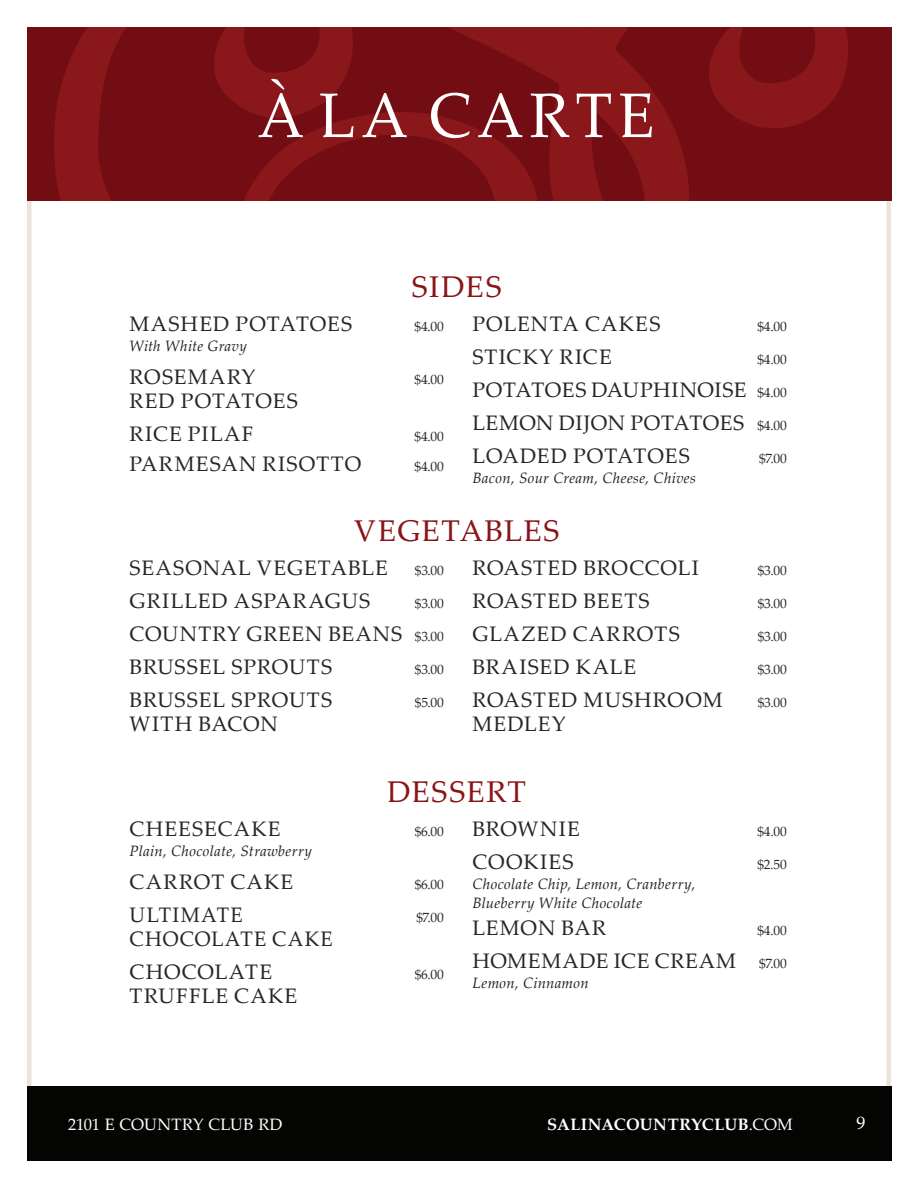
<style>
.page{position:relative;width:918px;height:1188px;background:#fff}
.page>*{position:absolute;margin:0;border:0;box-sizing:border-box;transform-origin:0 0}
.t1{font:63px "Palatino Linotype";letter-spacing:.1em;color:#fff;scale:.95 1}
.t2{font:30px "Palatino Linotype";letter-spacing:.05em;color:#8a1417}
.t3{font:21px/33px "Palatino Linotype";letter-spacing:.045em;color:#262825}
.t4{font:21px/33px "Palatino Linotype";letter-spacing:.045em;color:#262825;scale:.96 1}
.t5{font:21px "Palatino Linotype";letter-spacing:.07em;color:#262825;scale:.96 1}
.t6{font:18px "Palatino Linotype";color:#fff}
.t7{font:700 16.5px "Palatino Linotype";letter-spacing:.015em;color:#fff}
.t8{font:16.5px "Palatino Linotype";letter-spacing:-.005em;color:#fff}
.t9{font:italic 15px/19.5px "Palatino Linotype";letter-spacing:.02em;color:#231f20}
.t10{font:13.5px "Palatino Linotype";letter-spacing:-.005em;color:#262825}
.s1{font-size:13.5px}
.s2{font-weight:400}
</style>
<div class="page">
<div style="left:27px;top:1086px;width:864px;height:75px;background:#040503"></div>
<div style="left:27px;top:27px;width:864px;height:174px;background:#730d14"></div>
<svg style="left:54px;top:27px;width:794px;height:174px"></svg>
<h1 class="t1" style="left:258px;top:79px;width:419px">À LA CARTE</h1>
<h2 class="t2" style="left:412px;top:269px;width:91px">SIDES</h2>
<p class="t3" style="left:473px;top:308px;width:189px">POLENTA CAKES</p>
<p class="t10" style="left:757px;top:319px;width:31px">$4.00</p>
<p class="t3" style="left:473px;top:341px;width:141px">STICKY RICE</p>
<p class="t10" style="left:757px;top:352px;width:31px">$4.00</p>
<p class="t3" style="left:472px;top:374px;width:316px;text-align:justify">POTATOES DAUPHINOISE <span class="s1">$4.00<br></span>LEMON DIJON POTATOES <span class="s1">$4.00<br></span>LOADED POTATOES</p>
<p class="t3" style="left:130px;top:308px;width:224px">MASHED POTATOES</p>
<p class="t10" style="left:415px;top:319px;width:31px">$4.00</p>
<p class="t9" style="left:130px;top:338px;width:119px">With White Gravy</p>
<p class="t3" style="left:130px;top:361px;width:127px">ROSEMARY</p>
<p class="t10" style="left:415px;top:371px;width:31px">$4.00</p>
<p class="t3" style="left:130px;top:385px;width:170px">RED POTATOES<br>RICE PILAF</p>
<p class="t10" style="left:415px;top:428px;width:31px">$4.00</p>
<p class="t10" style="left:759px;top:451px;width:29px">$7.00</p>
<p class="t3" style="left:130px;top:448px;width:233px">PARMESAN RISOTTO</p>
<p class="t10" style="left:415px;top:458px;width:31px">$4.00</p>
<p class="t9" style="left:473px;top:470px;width:225px">Bacon, Sour Cream, Cheese, Chives</p>
<h2 class="t2" style="left:354px;top:513px;width:207px">VEGETABLES</h2>
<p class="t3" style="left:473px;top:552px;width:228px">ROASTED BROCCOLI</p>
<p class="t10" style="left:758px;top:563px;width:31px">$3.00</p>
<p class="t3" style="left:473px;top:585px;width:179px">ROASTED BEETS</p>
<p class="t10" style="left:758px;top:596px;width:31px">$3.00</p>
<p class="t3" style="left:473px;top:618px;width:209px">GLAZED CARROTS</p>
<p class="t10" style="left:758px;top:629px;width:31px">$3.00</p>
<p class="t3" style="left:473px;top:651px;width:165px">BRAISED KALE</p>
<p class="t10" style="left:758px;top:662px;width:31px">$3.00</p>
<p class="t3" style="left:473px;top:684px;width:252px">ROASTED MUSHROOM</p>
<p class="t10" style="left:758px;top:695px;width:31px">$3.00</p>
<p class="t3" style="left:473px;top:708px;width:95px">MEDLEY</p>
<p class="t3" style="left:130px;top:552px;width:260px">SEASONAL VEGETABLE</p>
<p class="t10" style="left:415px;top:563px;width:31px">$3.00</p>
<p class="t3" style="left:130px;top:585px;width:242px">GRILLED ASPARAGUS</p>
<p class="t10" style="left:415px;top:596px;width:31px">$3.00</p>
<p class="t3" style="left:130px;top:618px;width:316px">COUNTRY GREEN BEANS <span class="s1">$3.00<br></span>BRUSSEL SPROUTS</p>
<p class="t10" style="left:415px;top:662px;width:31px">$3.00</p>
<p class="t3" style="left:130px;top:684px;width:204px">BRUSSEL SPROUTS</p>
<p class="t10" style="left:415px;top:695px;width:31px">$5.00</p>
<p class="t3" style="left:130px;top:708px;width:150px">WITH BACON</p>
<h2 class="t2" style="left:387px;top:774px;width:140px">DESSERT</h2>
<p class="t3" style="left:473px;top:813px;width:109px">BROWNIE</p>
<p class="t10" style="left:757px;top:824px;width:31px">$4.00</p>
<p class="t3" style="left:473px;top:846px;width:103px">COOKIES</p>
<p class="t10" style="left:758px;top:857px;width:31px">$2.50</p>
<p class="t9" style="left:473px;top:876px;width:224px">Chocolate Chip, Lemon, Cranberry,<br>Blueberry White Chocolate</p>
<p class="t3" style="left:473px;top:912px;width:135px">LEMON BAR</p>
<p class="t10" style="left:757px;top:923px;width:31px">$4.00</p>
<p class="t3" style="left:473px;top:945px;width:316px">HOMEMADE ICE CREAM <span class="s1">$7.00</span></p>
<p class="t9" style="left:473px;top:975px;width:118px">Lemon, Cinnamon</p>
<p class="t3" style="left:130px;top:813px;width:153px">CHEESECAKE</p>
<p class="t10" style="left:415px;top:824px;width:31px">$6.00</p>
<p class="t9" style="left:130px;top:843px;width:184px">Plain, Chocolate, Strawberry</p>
<p class="t3" style="left:130px;top:865px;width:165px">CARROT CAKE</p>
<p class="t10" style="left:415px;top:876px;width:31px">$6.00</p>
<p class="t5" style="left:130px;top:902px;width:119px">ULTIMATE</p>
<p class="t10" style="left:416px;top:909px;width:29px">$7.00</p>
<p class="t4" style="left:130px;top:922px;width:213px">CHOCOLATE CAKE<br>CHOCOLATE</p>
<p class="t10" style="left:415px;top:966px;width:31px">$6.00</p>
<p class="t3" style="left:130px;top:979px;width:169px">TRUFFLE CAKE</p>
<p class="t8" style="left:68px;top:1115px;width:216px">2101 E COUNTRY CLUB RD</p>
<p class="t7" style="left:547px;top:1114px;width:247px">SALINACOUNTRYCLUB<span class="s2">.COM</span></p>
<p class="t6" style="left:857px;top:1112px;width:10px">9</p>
</div>
